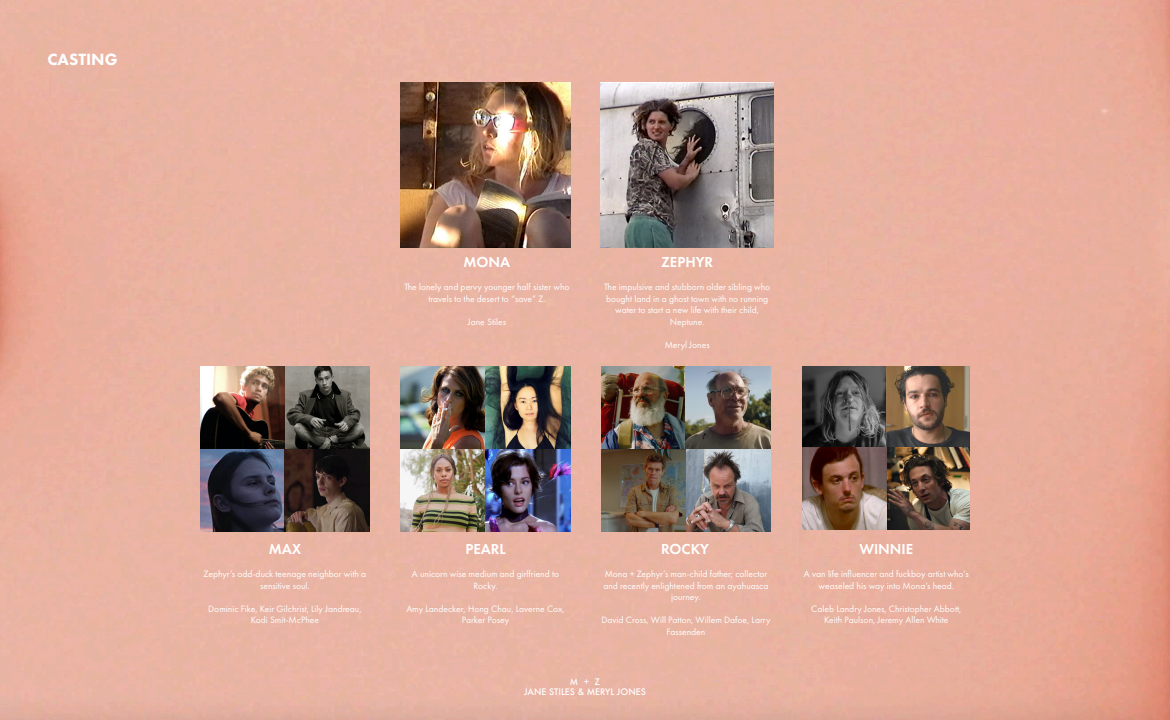
<style>
.page{position:relative;width:1170px;height:720px;background:#fff}
.page>*{position:absolute;margin:0;border:0;box-sizing:border-box;transform-origin:0 0}
.t1{font:800 16.88px "Futura PT";color:#fff}
.t2{font:600 15px "Futura PT";color:#fff}
.t3{font:9.62px/11.5px "Futura PT";color:#fff;text-align:center}
.t4{font:500 8.75px "Futura";color:#fff}
</style>
<div class="page">
<img style="left:0;top:0;width:1170px;height:720px">
<img style="left:803px;top:367px;width:167px;height:162px">
<img style="left:601px;top:367px;width:170px;height:165px">
<img style="left:401px;top:367px;width:169px;height:165px">
<img style="left:200px;top:367px;width:170px;height:165px">
<img style="left:401px;top:82px;width:170px;height:165px">
<img style="left:601px;top:82px;width:172px;height:165px">
<p class="t1" style="left:47px;top:48px;width:72px">CASTING</p>
<p class="t2" style="left:464px;top:253px;width:48px">MONA</p>
<p class="t3" style="left:405px;top:281px;width:166px">The lonely and pervy younger half sister who travels to the desert to “save” Z.</p>
<p class="t3" style="left:468px;top:316px;width:40px">Jane Stiles</p>
<p class="t2" style="left:661px;top:253px;width:54px">ZEPHYR</p>
<p class="t3" style="left:604px;top:281px;width:167px">The impulsive and stubborn older sibling who bought land in a ghost town with no running water to start a new life with their child, Neptune.</p>
<p class="t3" style="left:665px;top:339px;width:47px">Meryl Jones</p>
<p class="t2" style="left:269px;top:540px;width:34px">MAX</p>
<p class="t3" style="left:204px;top:568px;width:164px">Zephyr’s odd-duck teenage neighbor with a sensitive soul.</p>
<p class="t3" style="left:208px;top:603px;width:155px">Dominic Fike, Keir Gilchrist, Lily Jandreau,<br>Kodi Smit-McPhee</p>
<p class="t2" style="left:465px;top:540px;width:42px">PEARL</p>
<p class="t3" style="left:412px;top:568px;width:149px">A unicorn wise medium and girlfriend to<br>Rocky.</p>
<p class="t3" style="left:406px;top:603px;width:160px">Amy Landecker, Hong Chau, Laverne Cox,<br>Parker Posey</p>
<p class="t2" style="left:661px;top:540px;width:50px">ROCKY</p>
<p class="t2" style="left:859px;top:540px;width:55px">WINNIE</p>
<p class="t3" style="left:603px;top:568px;width:167px">Mona + Zephyr’s man-child father; collector and recently enlightened from an ayahuasca journey.</p>
<p class="t3" style="left:602px;top:614px;width:170px">David Cross, Will Patton, Willem Dafoe, Larry<br>Fassenden</p>
<p class="t3" style="left:804px;top:568px;width:166px">A van life influencer and fuckboy artist who’s weaseled his way into Mona’s head.</p>
<p class="t3" style="left:811px;top:603px;width:152px">Caleb Landry Jones, Christopher Abbott,<br>Keith Paulson, Jeremy Allen White</p>
<p class="t4" style="left:570px;top:676px;width:32px">M + Z</p>
<p class="t4" style="left:524px;top:686px;width:123px">JANE STILES &amp; MERYL JONES</p>
</div>
